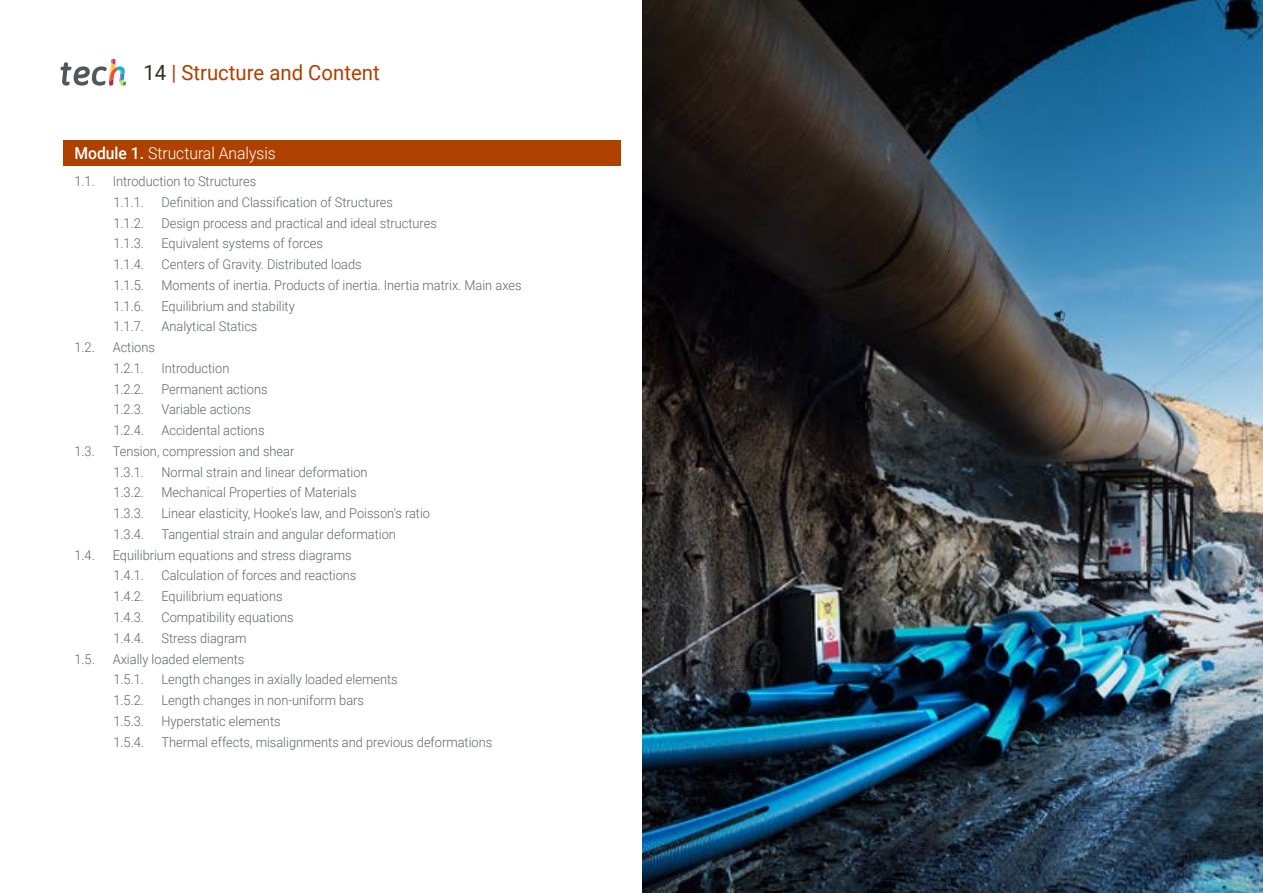
<style>
.page{position:relative;width:1263px;height:893px;background:#fff}
.page>*{position:absolute;margin:0;border:0;box-sizing:border-box;transform-origin:0 0}
.t1{font:21px "Roboto";color:#ae4000}
.t2{font:300 16.5px "Roboto";color:#fff;scale:.95 1}
.t3{font:300 13.5px/20.7px "Roboto";color:#61646a;scale:.95 1}
.s1{color:#312e20}
.s2{font-weight:500}
</style>
<div class="page">
<div style="left:63px;top:140px;width:558px;height:25px;background:#ae4000"></div>
<svg style="left:61px;top:59px;width:65px;height:27px"></svg>
<img style="left:642px;top:0;width:621px;height:893px">
<h1 class="t1" style="left:144px;top:57px;width:238px"><span class="s1">14</span> | Structure and Content</h1>
<p class="t2" style="left:74px;top:142px;width:213px"><span class="s2">Module 1.</span> Structural Analysis</p>
<p class="t3" style="left:74px;top:171px;width:23px">1.1.</p>
<p class="t3" style="left:113px;top:171px;width:153px">Introduction to Structures<br>1.1.1.</p>
<p class="t3" style="left:161px;top:191px;width:245px">Definition and Classification of Structures</p>
<p class="t3" style="left:113px;top:212px;width:34px">1.1.2.</p>
<p class="t3" style="left:161px;top:212px;width:291px">Design process and practical and ideal structures</p>
<p class="t3" style="left:113px;top:233px;width:34px">1.1.3.</p>
<p class="t3" style="left:161px;top:233px;width:172px">Equivalent systems of forces</p>
<p class="t3" style="left:113px;top:254px;width:34px">1.1.4.</p>
<p class="t3" style="left:161px;top:254px;width:212px">Centers of Gravity. Distributed loads</p>
<p class="t3" style="left:113px;top:274px;width:34px">1.1.5.</p>
<p class="t3" style="left:161px;top:274px;width:381px">Moments of inertia. Products of inertia. Inertia matrix. Main axes</p>
<p class="t3" style="left:113px;top:295px;width:34px">1.1.6.</p>
<p class="t3" style="left:161px;top:295px;width:142px">Equilibrium and stability</p>
<p class="t3" style="left:113px;top:316px;width:34px">1.1.7.</p>
<p class="t3" style="left:161px;top:316px;width:103px">Analytical Statics</p>
<p class="t3" style="left:74px;top:337px;width:23px">1.2.</p>
<p class="t3" style="left:113px;top:337px;width:46px">Actions<br>1.2.1.</p>
<p class="t3" style="left:161px;top:357px;width:73px">Introduction</p>
<p class="t3" style="left:113px;top:378px;width:34px">1.2.2.</p>
<p class="t3" style="left:161px;top:378px;width:113px">Permanent actions</p>
<p class="t3" style="left:113px;top:399px;width:34px">1.2.3.</p>
<p class="t3" style="left:161px;top:399px;width:96px">Variable actions</p>
<p class="t3" style="left:113px;top:420px;width:34px">1.2.4.</p>
<p class="t3" style="left:161px;top:420px;width:110px">Accidental actions</p>
<p class="t3" style="left:74px;top:440px;width:23px">1.3.</p>
<p class="t3" style="left:113px;top:440px;width:193px">Tension, compression and shear<br>1.3.1.</p>
<p class="t3" style="left:161px;top:461px;width:219px">Normal strain and linear deformation</p>
<p class="t3" style="left:113px;top:482px;width:34px">1.3.2.</p>
<p class="t3" style="left:161px;top:482px;width:207px">Mechanical Properties of Materials</p>
<p class="t3" style="left:113px;top:503px;width:34px">1.3.3.</p>
<p class="t3" style="left:161px;top:503px;width:284px">Linear elasticity, Hooke's law, and Poisson's ratio</p>
<p class="t3" style="left:113px;top:523px;width:34px">1.3.4.</p>
<p class="t3" style="left:161px;top:523px;width:248px">Tangential strain and angular deformation</p>
<p class="t3" style="left:74px;top:544px;width:23px">1.4.</p>
<p class="t3" style="left:113px;top:544px;width:253px">Equilibrium equations and stress diagrams<br>1.4.1.</p>
<p class="t3" style="left:161px;top:565px;width:207px">Calculation of forces and reactions</p>
<p class="t3" style="left:113px;top:586px;width:34px">1.4.2.</p>
<p class="t3" style="left:161px;top:586px;width:129px">Equilibrium equations</p>
<p class="t3" style="left:113px;top:606px;width:34px">1.4.3.</p>
<p class="t3" style="left:161px;top:606px;width:141px">Compatibility equations</p>
<p class="t3" style="left:113px;top:627px;width:34px">1.4.4.</p>
<p class="t3" style="left:161px;top:627px;width:91px">Stress diagram</p>
<p class="t3" style="left:74px;top:648px;width:23px">1.5.</p>
<p class="t3" style="left:113px;top:648px;width:140px">Axially loaded elements<br>1.5.1.</p>
<p class="t3" style="left:161px;top:669px;width:250px">Length changes in axially loaded elements</p>
<p class="t3" style="left:113px;top:689px;width:34px">1.5.2.</p>
<p class="t3" style="left:161px;top:689px;width:215px">Length changes in non-uniform bars</p>
<p class="t3" style="left:113px;top:710px;width:34px">1.5.3.</p>
<p class="t3" style="left:161px;top:710px;width:127px">Hyperstatic elements</p>
<p class="t3" style="left:113px;top:731px;width:34px">1.5.4.</p>
<p class="t3" style="left:161px;top:731px;width:350px">Thermal effects, misalignments and previous deformations</p>
</div>
